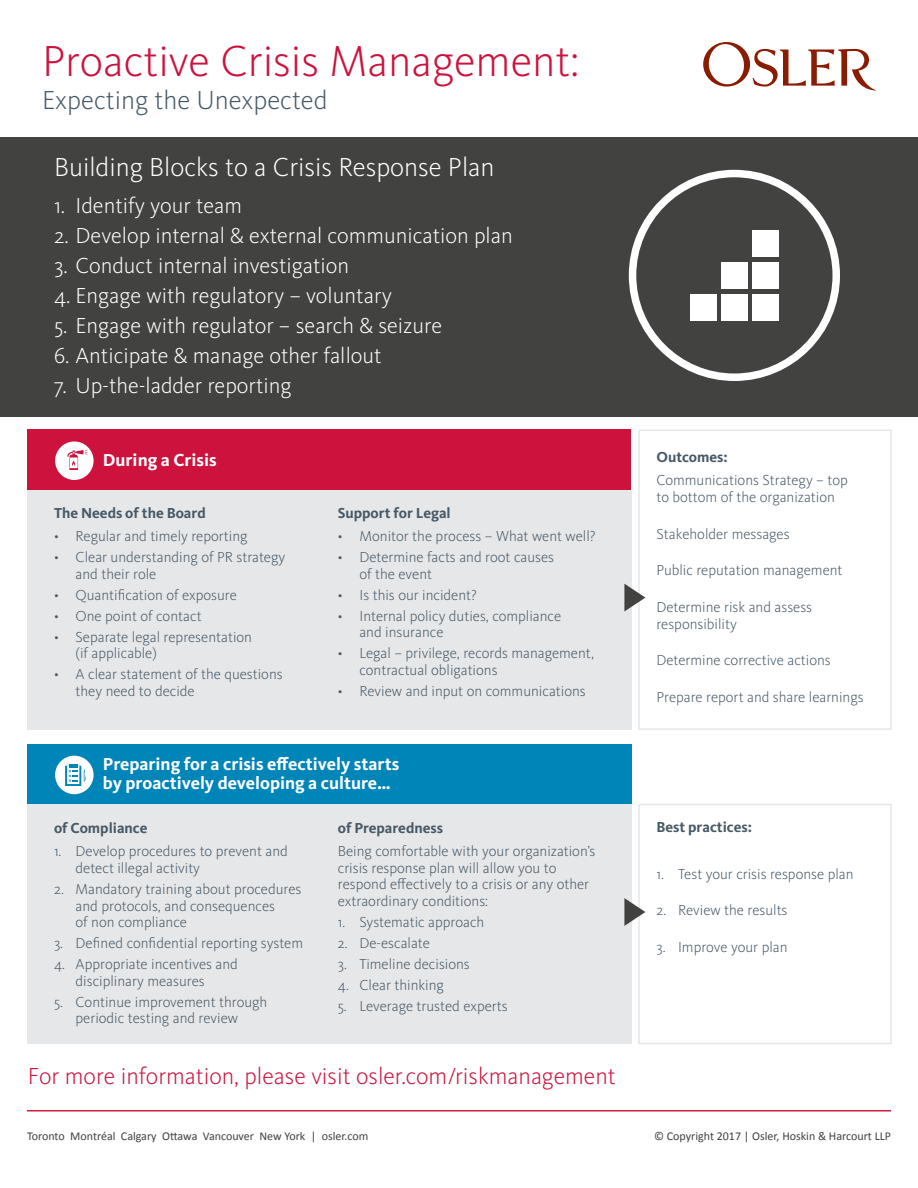
<style>
.page{position:relative;width:918px;height:1188px;background:#fff}
.page>*{position:absolute;margin:0;border:0;box-sizing:border-box;transform-origin:0 0}
.Heading{font:300 45px "Kievit Pro";color:#cd123d}
.Subhead{font:300 27px "Kievit Pro";color:#fff}
.Subhead-2{font:300 27px "Kievit Pro";color:#475966}
.Subhead-3{font:300 24px "Kievit Pro";color:#cd123d}
.t1{font:300 22.5px "Kievit Pro";color:#fff}
.Title_-_H3{font:700 18px/18.6px "Kievit Pro";color:#fff}
.t2{font:300 15px/16.5px "Kievit Pro";color:#475966}
.Subtitle_-_H4{font:700 15px "Kievit Pro";color:#475966}
.t3{font:12px "Calibri";color:#414141}
</style>
<div class="page">
<div style="left:28px;top:744px;width:604px;height:60px;background:#0085b8"></div>
<div style="left:55px;top:756px;width:39px;height:38px;background:#fff;border-radius:50%"></div>
<div style="left:28px;top:804px;width:604px;height:239px;background:#e6e7e9"></div>
<div style="left:28px;top:430px;width:603px;height:60px;background:#cd123d"></div>
<div style="left:55px;top:441px;width:39px;height:39px;background:#fff;border-radius:50%"></div>
<div style="left:28px;top:490px;width:604px;height:239px;background:#e6e7e9"></div>
<div style="left:638px;top:430px;width:254px;height:300px;border:2px solid #e6e7e9"></div>
<div style="left:638px;top:804px;width:254px;height:240px;border:2px solid #e6e7e9"></div>
<div style="left:0;top:137px;width:918px;height:280px;background:#424241"></div>
<div style="left:629px;top:170px;width:211px;height:211px;border:8px solid #fff;border-radius:50%"></div>
<svg style="left:703px;top:42px;width:173px;height:49px"></svg>
<div style="left:690px;top:294px;width:26px;height:27px;background:#fff"></div>
<div style="left:721px;top:294px;width:27px;height:27px;background:#fff"></div>
<div style="left:721px;top:262px;width:27px;height:27px;background:#fff"></div>
<div style="left:752px;top:294px;width:27px;height:27px;background:#fff"></div>
<div style="left:752px;top:262px;width:27px;height:27px;background:#fff"></div>
<div style="left:752px;top:230px;width:27px;height:27px;background:#fff"></div>
<svg style="left:67px;top:450px;width:21px;height:20px"></svg>
<svg style="left:65px;top:765px;width:21px;height:21px"></svg>
<svg style="left:624px;top:584px;width:21px;height:27px"></svg>
<svg style="left:624px;top:898px;width:21px;height:28px"></svg>
<hr style="left:27px;top:1110px;width:864px;height:2px;background:#cf1e3f">
<p class="Heading" style="left:42px;top:34px;width:539px">Proactive Crisis Management:</p>
<p class="Subhead-2" style="left:42px;top:83px;width:287px">Expecting the Unexpected</p>
<p class="Subhead" style="left:54px;top:151px;width:442px">Building Blocks to a Crisis Response Plan</p>
<p class="t1" style="left:54px;top:192px;width:190px">1. Identify your team</p>
<p class="t1" style="left:54px;top:222px;width:460px">2. Develop internal &amp; external communication plan</p>
<p class="t1" style="left:54px;top:252px;width:297px">3. Conduct internal investigation</p>
<p class="t1" style="left:54px;top:282px;width:339px">4. Engage with regulatory – voluntary</p>
<p class="t1" style="left:54px;top:312px;width:390px">5. Engage with regulator – search &amp; seizure</p>
<p class="t1" style="left:54px;top:342px;width:329px">6. Anticipate &amp; manage other fallout</p>
<p class="t1" style="left:54px;top:372px;width:239px">7. Up-the-ladder reporting</p>
<p class="Title_-_H3" style="left:103px;top:451px;width:115px">During a Crisis</p>
<p class="Subtitle_-_H4" style="left:656px;top:448px;width:73px">Outcomes:</p>
<p class="t2" style="left:656px;top:472px;width:193px">Communications Strategy – top to bottom of the organization</p>
<p class="t2" style="left:656px;top:525px;width:135px">Stakeholder messages</p>
<p class="t2" style="left:656px;top:562px;width:188px">Public reputation management</p>
<p class="t2" style="left:656px;top:599px;width:157px">Determine risk and assess responsibility</p>
<p class="t2" style="left:656px;top:652px;width:176px">Determine corrective actions</p>
<p class="t2" style="left:656px;top:689px;width:209px">Prepare report and share learnings</p>
<p class="Subtitle_-_H4" style="left:54px;top:504px;width:153px">The Needs of the Board</p>
<p class="t2" style="left:54px;top:528px;width:195px">• Regular and timely reporting</p>
<p class="t2" style="left:76px;top:549px;width:211px;text-indent:-22px">• Clear understanding of PR strategy and their role</p>
<p class="t2" style="left:54px;top:586px;width:184px">• Quantification of exposure</p>
<p class="t2" style="left:54px;top:607px;width:149px">• One point of contact</p>
<p class="t2" style="left:76px;top:628px;width:178px;text-indent:-22px">• Separate legal representation (if applicable)</p>
<p class="t2" style="left:76px;top:666px;width:209px;text-indent:-22px">• A clear statement of the questions they need to decide</p>
<p class="Subtitle_-_H4" style="left:338px;top:504px;width:114px">Support for Legal</p>
<p class="t2" style="left:338px;top:528px;width:259px">• Monitor the process – What went well?</p>
<p class="t2" style="left:359px;top:549px;width:196px;text-indent:-22px">• Determine facts and root causes of the event</p>
<p class="t2" style="left:338px;top:586px;width:141px">• Is this our incident?</p>
<p class="t2" style="left:359px;top:607px;width:203px;text-indent:-22px">• Internal policy duties, compliance and insurance</p>
<p class="t2" style="left:359px;top:645px;width:236px;text-indent:-22px">• Legal – privilege, records management, contractual obligations</p>
<p class="t2" style="left:338px;top:682px;width:249px">• Review and input on communications</p>
<p class="Title_-_H3" style="left:103px;top:755px;width:298px">Preparing for a crisis effectively starts by proactively developing a culture…</p>
<p class="Subtitle_-_H4" style="left:54px;top:819px;width:95px">of Compliance</p>
<p class="t2" style="left:76px;top:843px;width:214px;text-indent:-22px">1. Develop procedures to prevent and detect illegal activity</p>
<p class="t2" style="left:76px;top:881px;width:227px;text-indent:-22px">2. Mandatory training about procedures and protocols, and consequences<br>of non compliance</p>
<p class="t2" style="left:54px;top:935px;width:251px">3. Defined confidential reporting system</p>
<p class="t2" style="left:76px;top:956px;width:164px;text-indent:-22px">4. Appropriate incentives and disciplinary measures</p>
<p class="t2" style="left:54px;top:993px;width:215px;text-align:center">5. Continue improvement through periodic testing and review</p>
<p class="Subtitle_-_H4" style="left:338px;top:819px;width:107px">of Preparedness</p>
<p class="t2" style="left:338px;top:843px;width:259px">Being comfortable with your organization’s crisis response plan will allow you to respond effectively to a crisis or any other extraordinary conditions:</p>
<p class="t2" style="left:338px;top:914px;width:148px">1. Systematic approach</p>
<p class="t2" style="left:338px;top:935px;width:94px">2. De-escalate</p>
<p class="t2" style="left:338px;top:956px;width:134px">3. Timeline decisions</p>
<p class="t2" style="left:338px;top:977px;width:108px">4. Clear thinking</p>
<p class="t2" style="left:338px;top:998px;width:171px">5. Leverage trusted experts</p>
<p class="Subhead-3" style="left:28px;top:1062px;width:589px">For more information, please visit osler.com/riskmanagement</p>
<p class="Subtitle_-_H4" style="left:656px;top:818px;width:97px">Best practices:</p>
<p class="t2" style="left:656px;top:865px;width:199px">1. Test your crisis response plan</p>
<p class="t2" style="left:656px;top:902px;width:133px">2. Review the results</p>
<p class="t2" style="left:656px;top:939px;width:133px">3. Improve your plan</p>
<p class="t3" style="left:27px;top:1128px;width:343px">Toronto Montréal Calgary Ottawa Vancouver New York | osler.com</p>
<p class="t3" style="left:654px;top:1128px;width:238px">© Copyright 2017 | Osler, Hoskin &amp; Harcourt LLP</p>
</div>
